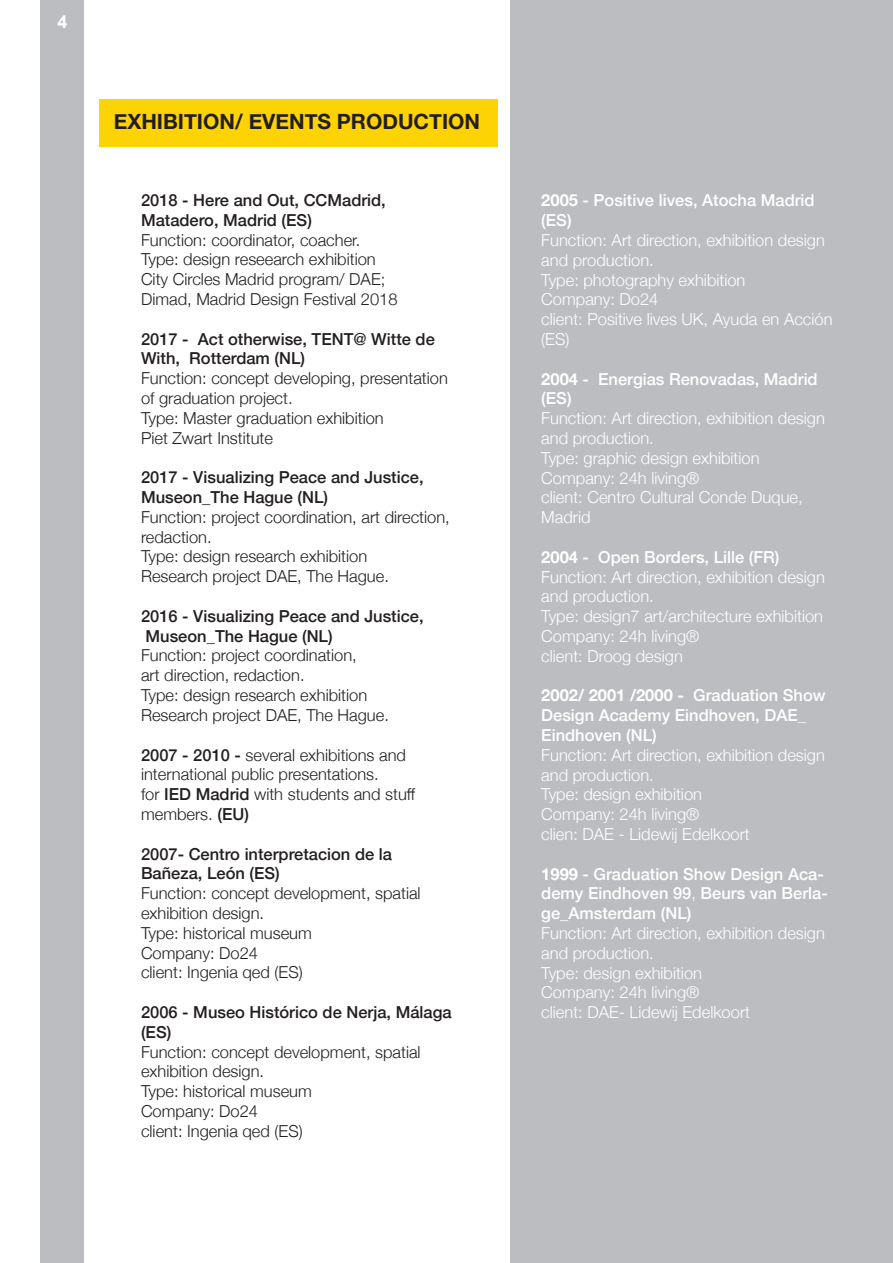
<style>
.page{position:relative;width:893px;height:1263px;background:#fff}
.page>*{position:absolute;margin:0;border:0;box-sizing:border-box;transform-origin:0 0}
.t1{font:700 21px "Helvetica Neue";color:#231f20}
.t2{font:700 18px "Arial";color:#fff}
.t3{font:300 16.5px/19.8px "Helvetica Neue";color:#231f20}
.t4{font:300 16.5px/19.8px "Helvetica Neue";color:#fff}
.t5{font:500 16.5px/19.8px "Helvetica Neue";color:#231f20}
.t6{font:500 16.5px/19.8px "Helvetica Neue";color:#fff}
.s1{font-weight:500}
.s2{font-weight:700}
.s3{font-weight:300}
</style>
<div class="page">
<div style="left:41px;top:0;width:43px;height:1263px;background:#bcbdc0"></div>
<div style="left:510px;top:0;width:383px;height:1263px;background:#bcbdc0"></div>
<div style="left:99px;top:99px;width:398px;height:48px;background:#fed304"></div>
<p class="t2" style="left:57px;top:10px;width:12px">4</p>
<p class="t1" style="left:114px;top:105px;width:368px">EXHIBITION/ EVENTS PRODUCTION</p>
<p class="t5" style="left:141px;top:189px;width:246px">2018 - Here and Out, CCMadrid,</p>
<p class="t5" style="left:141px;top:209px;width:172px">Matadero, Madrid (ES)</p>
<p class="t3" style="left:141px;top:229px;width:221px">Function: coordinator, coacher.</p>
<p class="t3" style="left:141px;top:248px;width:236px">Type: design reseearch exhibition</p>
<p class="t3" style="left:141px;top:268px;width:246px">City Circles Madrid program/ DAE;</p>
<p class="t3" style="left:141px;top:288px;width:258px">Dimad, Madrid Design Festival 2018</p>
<p class="t5" style="left:141px;top:328px;width:295px">2017 - Act otherwise, TENT@ Witte de<br>With, Rotterdam (NL)</p>
<p class="t3" style="left:141px;top:367px;width:308px">Function: concept developing, presentation of graduation project.</p>
<p class="t3" style="left:141px;top:407px;width:244px">Type: Master graduation exhibition</p>
<p class="t3" style="left:141px;top:427px;width:133px">Piet Zwart Institute</p>
<p class="t5" style="left:141px;top:466px;width:284px">2017 - Visualizing Peace and Justice,</p>
<p class="t5" style="left:141px;top:486px;width:189px">Museon_The Hague (NL)</p>
<p class="t3" style="left:141px;top:506px;width:310px">Function: project coordination, art direction, redaction.</p>
<p class="t3" style="left:141px;top:545px;width:228px">Type: design research exhibition</p>
<p class="t3" style="left:141px;top:565px;width:249px">Research project DAE, The Hague.</p>
<p class="t5" style="left:141px;top:605px;width:284px">2016 - Visualizing Peace and Justice,</p>
<p class="t5" style="left:146px;top:625px;width:189px">Museon_The Hague (NL)</p>
<p class="t3" style="left:141px;top:644px;width:217px">Function: project coordination,</p>
<p class="t3" style="left:141px;top:664px;width:165px">art direction, redaction.</p>
<p class="t3" style="left:141px;top:684px;width:228px">Type: design research exhibition</p>
<p class="t3" style="left:141px;top:704px;width:249px">Research project DAE, The Hague.</p>
<p class="t3" style="left:141px;top:743px;width:267px"><span class="s1">2007 - 2010 -</span> several exhibitions and</p>
<p class="t3" style="left:141px;top:763px;width:239px">international public presentations.</p>
<p class="t3" style="left:141px;top:783px;width:276px">for <span class="s1">IED Madrid</span> with students and stuff members. <span class="s1">(EU)</span></p>
<p class="t5" style="left:141px;top:842px;width:252px">2007- Centro interpretacion de la</p>
<p class="t5" style="left:141px;top:862px;width:140px">Bañeza, León (ES)</p>
<p class="t3" style="left:141px;top:882px;width:281px">Function: concept development, spatial exhibition design.</p>
<p class="t3" style="left:141px;top:922px;width:172px">Type: historical museum</p>
<p class="t3" style="left:141px;top:941px;width:119px">Company: Do24</p>
<p class="t3" style="left:141px;top:961px;width:163px">client: Ingenia qed (ES)</p>
<p class="t5" style="left:141px;top:1001px;width:312px">2006 - Museo Histórico de Nerja, Málaga (ES)</p>
<p class="t3" style="left:141px;top:1040px;width:281px">Function: concept development, spatial exhibition design.</p>
<p class="t3" style="left:141px;top:1080px;width:172px">Type: historical museum</p>
<p class="t3" style="left:141px;top:1100px;width:119px">Company: Do24</p>
<p class="t3" style="left:141px;top:1120px;width:163px">client: Ingenia qed (ES)</p>
<p class="t6" style="left:541px;top:189px;width:275px"><span class="s2">2005</span> - Positive lives, Atocha Madrid (ES)</p>
<p class="t4" style="left:541px;top:229px;width:285px">Function: Art direction, exhibition design and production.</p>
<p class="t4" style="left:541px;top:269px;width:206px">Type: photography exhibition</p>
<p class="t4" style="left:541px;top:288px;width:119px">Company: Do24</p>
<p class="t4" style="left:541px;top:308px;width:293px">client: Positive lives UK, Ayuda en Acción (ES)</p>
<p class="t6" style="left:541px;top:367px;width:278px"><span class="s2">2004</span> - Energias Renovadas, Madrid (ES)</p>
<p class="t4" style="left:541px;top:407px;width:285px">Function: Art direction, exhibition design and production.</p>
<p class="t4" style="left:541px;top:447px;width:220px">Type: graphic design exhibition</p>
<p class="t4" style="left:541px;top:467px;width:160px">Company: 24h living®</p>
<p class="t4" style="left:541px;top:486px;width:263px">client: Centro Cultural Conde Duque,<br>Madrid</p>
<p class="t6" style="left:541px;top:546px;width:240px"><span class="s2">2004</span> - Open Borders, Lille (FR)</p>
<p class="t4" style="left:541px;top:566px;width:285px">Function: Art direction, exhibition design and production.</p>
<p class="t4" style="left:541px;top:605px;width:283px">Type: design7 art/architecture exhibition</p>
<p class="t4" style="left:541px;top:625px;width:160px">Company: 24h living®</p>
<p class="t4" style="left:541px;top:645px;width:143px">client: Droog design</p>
<p class="t6" style="left:541px;top:684px;width:286px"><span class="s2">2002/ 2001 /2000 -</span> Graduation Show<br>Design Academy Eindhoven, DAE_<br>Eindhoven (NL)</p>
<p class="t4" style="left:541px;top:744px;width:285px">Function: Art direction, exhibition design and production.</p>
<p class="t4" style="left:541px;top:783px;width:162px">Type: design exhibition</p>
<p class="t4" style="left:541px;top:803px;width:160px">Company: 24h living®</p>
<p class="t4" style="left:541px;top:823px;width:210px">clien: DAE - Lidewij Edelkoort</p>
<p class="t6" style="left:541px;top:862px;width:288px"><span class="s2">1999</span> - Graduation Show Design Aca&shy;demy Eindhoven 99<span class="s3">,</span> Beurs van Berla&shy;ge_Amsterdam (NL)</p>
<p class="t4" style="left:541px;top:922px;width:285px">Function: Art direction, exhibition design and production.</p>
<p class="t4" style="left:541px;top:962px;width:162px">Type: design exhibition</p>
<p class="t4" style="left:541px;top:981px;width:160px">Company: 24h living®</p>
<p class="t4" style="left:541px;top:1001px;width:210px">client: DAE- Lidewij Edelkoort</p>
</div>
